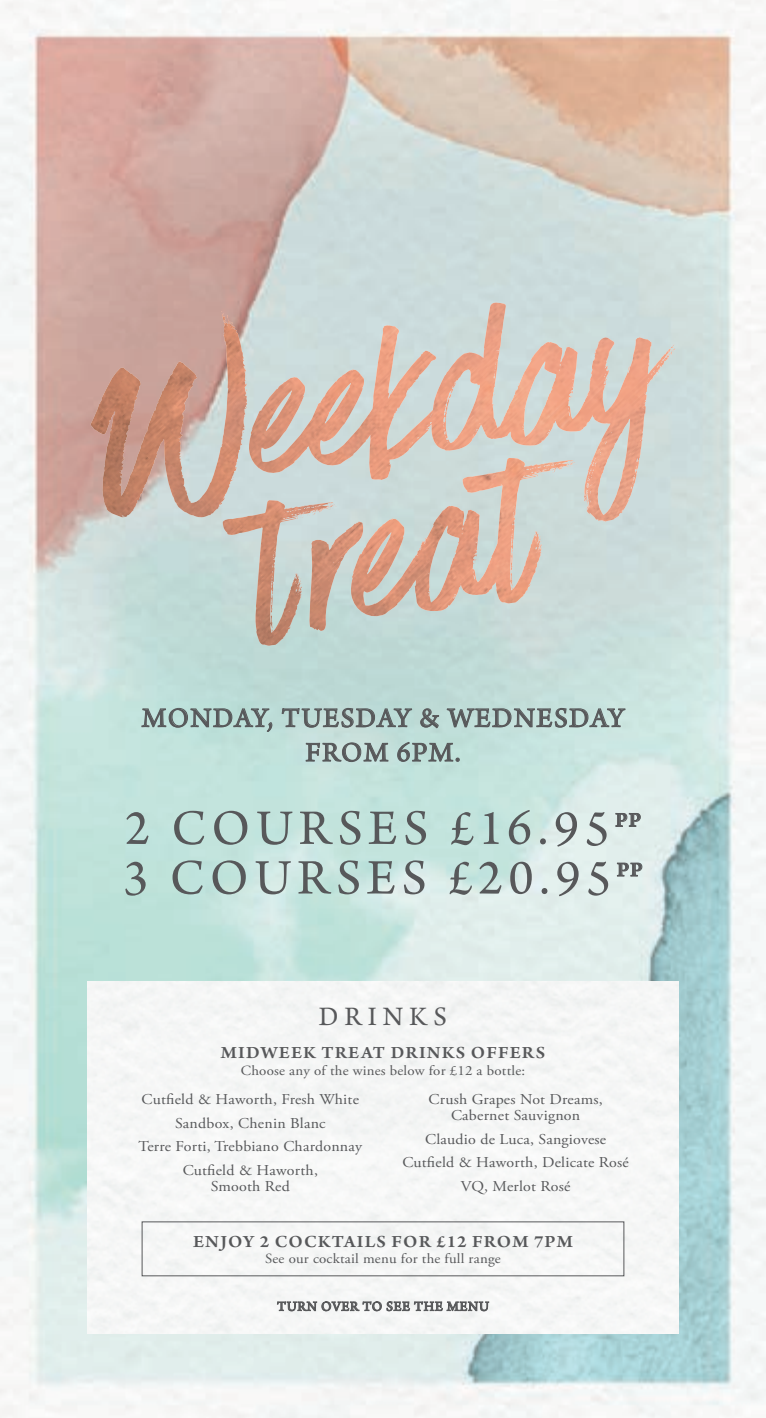
<style>
.page{position:relative;width:766px;height:1418px;background:#fff}
.page>*{position:absolute;margin:0;border:0;box-sizing:border-box;transform-origin:0 0}
.t1{font:52.2px "Arno Pro";letter-spacing:.11em;color:#57585a}
.t2{font:28.8px/34.4px "Arno Pro";letter-spacing:.05em;color:#57585a;text-align:center}
.t3{font:28px "Arno Pro";letter-spacing:.215em;color:#57585a}
.t4{font:600 21.4px "Arno Pro";color:#57585a}
.t5{font:600 18px "Arno Pro";letter-spacing:.06em;color:#57585a;scale:1.06 1}
.t6{font:15px/23.6px "Adobe Garamond Pro";letter-spacing:.015em;color:#57585a;text-align:center;scale:1.06 1}
.t7{font:14px "Adobe Garamond Pro";letter-spacing:.015em;color:#57585a;scale:1.06 1}
.t8{font:14px "Arno Pro";letter-spacing:.05em;color:#57585a}
</style>
<div class="page">
<img style="left:0;top:0;width:765px;height:1417px">
<div style="left:88px;top:981px;width:589px;height:352px;background:#f6f6f6"></div>
<svg style="left:141px;top:704px;width:131px;height:28px;background:#a8c5c0"></svg>
<svg style="left:282px;top:706px;width:129px;height:21px;background:#a4bab7"></svg>
<svg style="left:420px;top:708px;width:19px;height:21px"></svg>
<svg style="left:447px;top:706px;width:178px;height:21px;background:#a6bcb9"></svg>
<svg style="left:306px;top:738px;width:82px;height:28px;background:#b0c4c1"></svg>
<svg style="left:397px;top:738px;width:62px;height:28px;background:#aac4bf"></svg>
<svg style="left:277px;top:1301px;width:212px;height:11px"></svg>
<svg style="left:91px;top:300px;width:584px;height:345px;background:#cdc3ba"></svg>
<img style="left:319px;top:306px;width:171px;height:149px">
<div style="left:142px;top:1221px;width:482px;height:54px;border:1px solid #57585a"></div>
<svg style="left:615px;top:813px;width:25px;height:13px"></svg>
<svg style="left:617px;top:862px;width:25px;height:14px"></svg>
<h2 class="t2" style="left:142px;top:702px;width:484px">MONDAY, TUESDAY &amp; WEDNESDAY<br>FROM 6PM.</h2>
<h1 class="t1" style="left:125px;top:798px;width:486px">2 COURSES £16.95</h1>
<h3 class="t4" style="left:615px;top:807px;width:27px">PP</h3>
<h1 class="t1" style="left:123px;top:848px;width:489px">3 COURSES £20.95</h1>
<h3 class="t4" style="left:616px;top:857px;width:27px">PP</h3>
<h3 class="t3" style="left:319px;top:1000px;width:130px">DRINKS</h3>
<p class="t5" style="left:221px;top:1041px;width:307px">MIDWEEK TREAT DRINKS OFFERS</p>
<p class="t7" style="left:241px;top:1061px;width:270px">Choose any of the wines below for £12 a bottle:</p>
<p class="t6" style="left:138px;top:1087px;width:212px">Cutfield &amp; Haworth, Fresh White<br>Sandbox, Chenin Blanc<br>Terre Forti, Trebbiano Chardonnay<br>Cutfield &amp; Haworth,</p>
<p class="t6" style="left:211px;top:1174px;width:76px">Smooth Red</p>
<p class="t6" style="left:428px;top:1091px;width:166px;line-height:16px">Crush Grapes Not Dreams,<br>Cabernet Sauvignon</p>
<p class="t6" style="left:402px;top:1127px;width:215px">Claudio de Luca, Sangiovese<br>Cutfield &amp; Haworth, Delicate Rosé<br>VQ, Merlot Rosé</p>
<p class="t5" style="left:193px;top:1230px;width:359px">ENJOY 2 COCKTAILS FOR £12 FROM 7PM</p>
<p class="t7" style="left:265px;top:1250px;width:224px">See our cocktail menu for the full range</p>
<p class="t8" style="left:277px;top:1298px;width:213px">TURN OVER TO SEE THE MENU</p>
</div>
